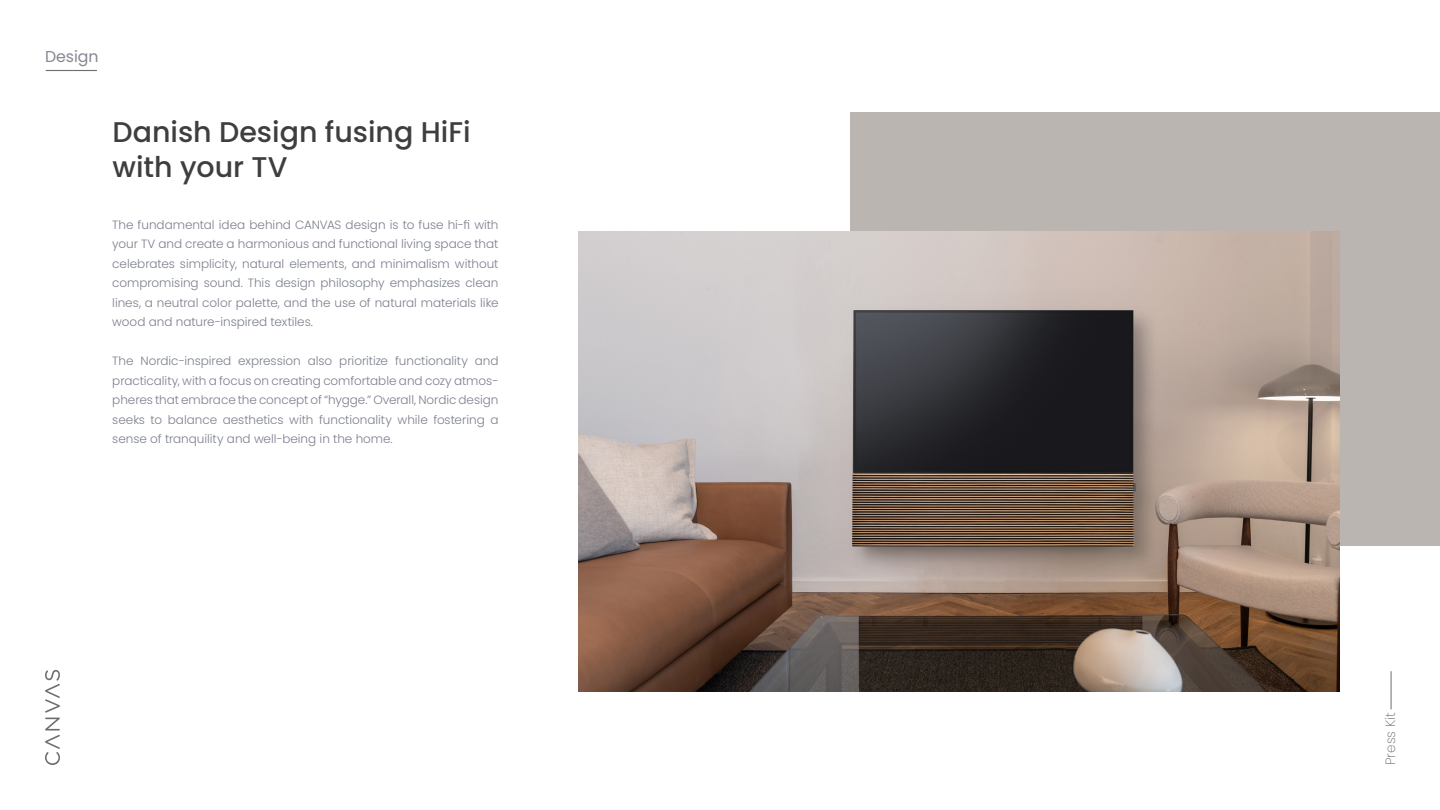
<style>
.page{position:relative;width:1440px;height:810px;background:#fff}
.page>*{position:absolute;margin:0;border:0;box-sizing:border-box;transform-origin:0 0}
.t1{font:500 28.5px/34.2px "Poppins";color:#3e3e3f}
.t2{font:15.75px "Poppins";color:#868794}
.t3{font:200 13.5px "Poppins";color:#6c6d70}
.t4{font:300 12px/19.5px "Poppins";color:#7c808d;text-align:justify}
</style>
<div class="page">
<svg style="left:45px;top:670px;width:15px;height:95px"></svg>
<hr style="left:1391px;top:671px;width:1px;height:38px;background:#6c6d70">
<hr style="left:46px;top:70px;width:51px;height:1px;background:#6c6d70">
<div style="left:850px;top:113px;width:590px;height:433px;background:#bbb5b2"></div>
<img style="left:578px;top:231px;width:761px;height:461px">
<h2 class="t2" style="left:45px;top:47px;width:55px">Design</h2>
<h1 class="t1" style="left:112px;top:115px;width:360px">Danish Design fusing HiFi with your TV</h1>
<p class="t4" style="left:112px;top:215px;width:388px">The fundamental idea behind CANVAS design is to fuse hi-fi with your TV and create a harmonious and functional living space that celebrates simplicity, natural elements, and minimalism without compromising sound. This design philosophy emphasizes clean lines, a neutral color palette, and the use of natural materials like wood and nature-inspired textiles.</p>
<p class="t4" style="left:112px;top:351px;width:388px">The Nordic-inspired expression also prioritize functionality and practicality, with a focus on creating comfortable and cozy atmos&shy;pheres that embrace the concept of “hygge.” Overall, Nordic design seeks to balance aesthetics with functionality while fostering a sense of tranquility and well-being in the home.</p>
<p class="t3" style="left:1382px;top:765px;width:54px;rotate:-90deg">Press Kit</p>
</div>
